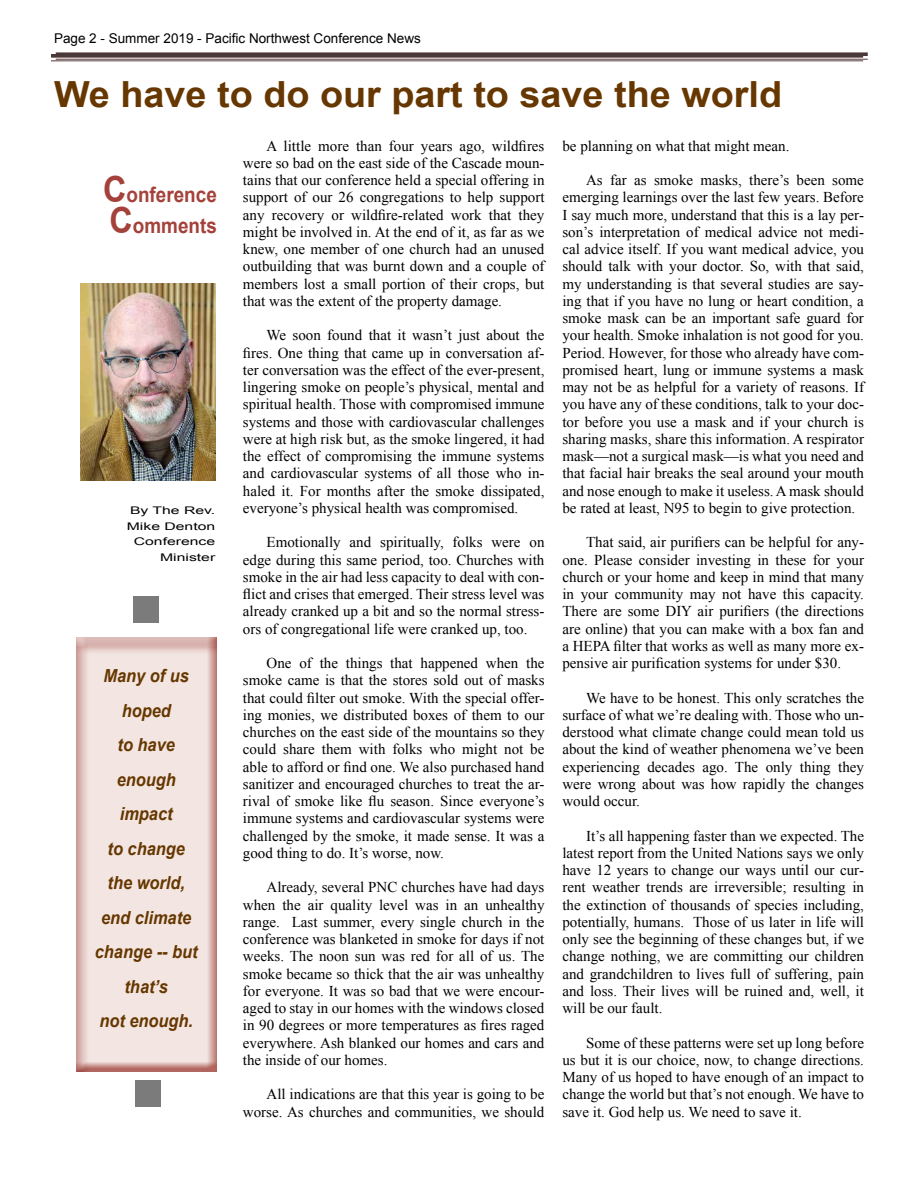
<style>
.page{position:relative;width:918px;height:1188px;background:#fff}
.page>*{position:absolute;margin:0;border:0;box-sizing:border-box;transform-origin:0 0}
.t1{font:700 36px "Arial";color:#663700;scale:1.05 1}
.t2{font:700 21px/31.5px "Arial";color:#a4413a;text-align:center;scale:.9 1}
.t3{font:italic 700 18px/34.5px "Arial";color:#663700;text-align:center;scale:.91 1}
.t4{font:15px/17.2px "Times New Roman";color:#000;text-align:justify}
.t5{font:13.5px "Arial";color:#000}
.t6{font:10.5px/15.8px "Arial";color:#000;text-align:right;scale:1.5 1}
.s1{font-size:36px}
</style>
<div class="page">
<div style="left:74px;top:635px;width:150px;height:438px;background:#a4413a;opacity:.75"></div>
<div style="left:135px;top:1079px;width:27px;height:29px;background:#7b7b7b"></div>
<div style="left:133px;top:595px;width:27px;height:30px;background:#7b7b7b"></div>
<div style="left:21px;top:22px;width:882px;height:69px;background:#a4413a;opacity:.5"></div>
<img style="left:81px;top:283px;width:135px;height:197px">
<p class="t5" style="left:54px;top:29px;width:368px">Page 2 - Summer 2019 - Pacific Northwest Conference News</p>
<h1 class="t1" style="left:54px;top:70px;width:695px">We have to do our part to save the world</h1>
<h2 class="t2" style="left:103px;top:179px;width:128px"><span class="s1">C</span>onference<br><span class="s1">C</span>omments</h2>
<p class="t6" style="left:127px;top:502px;width:60px">By The Rev.<br>Mike Denton<br>Conference<br>Minister</p>
<p class="t3" style="left:95px;top:659px;width:115px">Many of us hoped<br>to have enough impact<br>to change the world, end climate change -- but that’s<br>not enough.</p>
<p class="t4" style="left:243px;top:137px;width:303px;text-indent:24px">A little more than four years ago, wildfires were so bad on the east side of the Cascade moun&shy;tains that our conference held a special offering in support of our 26 congregations to help support any recovery or wildfire-related work that they might be involved in. At the end of it, as far as we knew, one member of one church had an unused outbuilding that was burnt down and a couple of members lost a small portion of their crops, but that was the extent of the property damage.</p>
<p class="t4" style="left:243px;top:327px;width:303px;text-indent:24px">We soon found that it wasn’t just about the fires. One thing that came up in conversation af&shy;ter conversation was the effect of the ever-present, lingering smoke on people’s physical, mental and spiritual health. Those with compromised immune systems and those with cardiovascular challenges were at high risk but, as the smoke lingered, it had the effect of compromising the immune systems and cardiovascular systems of all those who in&shy;haled it. For months after the smoke dissipated, everyone’s physical health was compromised.</p>
<p class="t4" style="left:243px;top:534px;width:303px;text-indent:24px">Emotionally and spiritually, folks were on edge during this same period, too. Churches with smoke in the air had less capacity to deal with con&shy;flict and crises that emerged. Their stress level was already cranked up a bit and so the normal stress&shy;ors of congregational life were cranked up, too.</p>
<p class="t4" style="left:243px;top:654px;width:303px;text-indent:24px">One of the things that happened when the smoke came is that the stores sold out of masks that could filter out smoke. With the special offer&shy;ing monies, we distributed boxes of them to our churches on the east side of the mountains so they could share them with folks who might not be able to afford or find one. We also purchased hand sanitizer and encouraged churches to treat the ar&shy;rival of smoke like flu season. Since everyone’s immune systems and cardiovascular systems were challenged by the smoke, it made sense. It was a good thing to do. It’s worse, now.</p>
<p class="t4" style="left:243px;top:879px;width:303px;text-indent:24px">Already, several PNC churches have had days when the air quality level was in an unhealthy range. Last summer, every single church in the conference was blanketed in smoke for days if not weeks. The noon sun was red for all of us. The smoke became so thick that the air was unhealthy for everyone. It was so bad that we were encour&shy;aged to stay in our homes with the windows closed in 90 degrees or more temperatures as fires raged everywhere. Ash blanked our homes and cars and the inside of our homes.</p>
<p class="t4" style="left:243px;top:1086px;width:303px;text-align:right">All indications are that this year is going to be worse. As churches and communities, we should</p>
<p class="t4" style="left:562px;top:137px;width:229px">be planning on what that might mean.</p>
<p class="t4" style="left:562px;top:171px;width:303px;text-indent:24px">As far as smoke masks, there’s been some emerging learnings over the last few years. Before I say much more, understand that this is a lay per&shy;son’s interpretation of medical advice not medi&shy;cal advice itself. If you want medical advice, you should talk with your doctor. So, with that said, my understanding is that several studies are say&shy;ing that if you have no lung or heart condition, a smoke mask can be an important safe guard for your health. Smoke inhalation is not good for you.<br>Period. However, for those who already have com&shy;promised heart, lung or immune systems a mask may not be as helpful for a variety of reasons. If you have any of these conditions, talk to your doc&shy;tor before you use a mask and if your church is sharing masks, share this information. A respirator mask—not a surgical mask—is what you need and that facial hair breaks the seal around your mouth and nose enough to make it useless. A mask should be rated at least, N95 to begin to give protection.</p>
<p class="t4" style="left:562px;top:534px;width:303px;text-indent:24px">That said, air purifiers can be helpful for any&shy;one. Please consider investing in these for your church or your home and keep in mind that many in your community may not have this capacity.<br>There are some DIY air purifiers (the directions are online) that you can make with a box fan and a HEPA filter that works as well as many more ex&shy;pensive air purification systems for under $30.</p>
<p class="t4" style="left:562px;top:689px;width:303px;text-indent:24px">We have to be honest. This only scratches the surface of what we’re dealing with. Those who un&shy;derstood what climate change could mean told us about the kind of weather phenomena we’ve been experiencing decades ago. The only thing they were wrong about was how rapidly the changes would occur.</p>
<p class="t4" style="left:562px;top:827px;width:303px;text-indent:24px">It’s all happening faster than we expected. The latest report from the United Nations says we only have 12 years to change our ways until our cur&shy;rent weather trends are irreversible; resulting in the extinction of thousands of species including, potentially, humans. Those of us later in life will only see the beginning of these changes but, if we change nothing, we are committing our children and grandchildren to lives full of suffering, pain and loss. Their lives will be ruined and, well, it will be our fault.</p>
<p class="t4" style="left:562px;top:1034px;width:303px;text-indent:24px">Some of these patterns were set up long before us but it is our choice, now, to change directions.<br>Many of us hoped to have enough of an impact to change the world but that’s not enough. We have to save it. God help us. We need to save it.</p>
</div>
